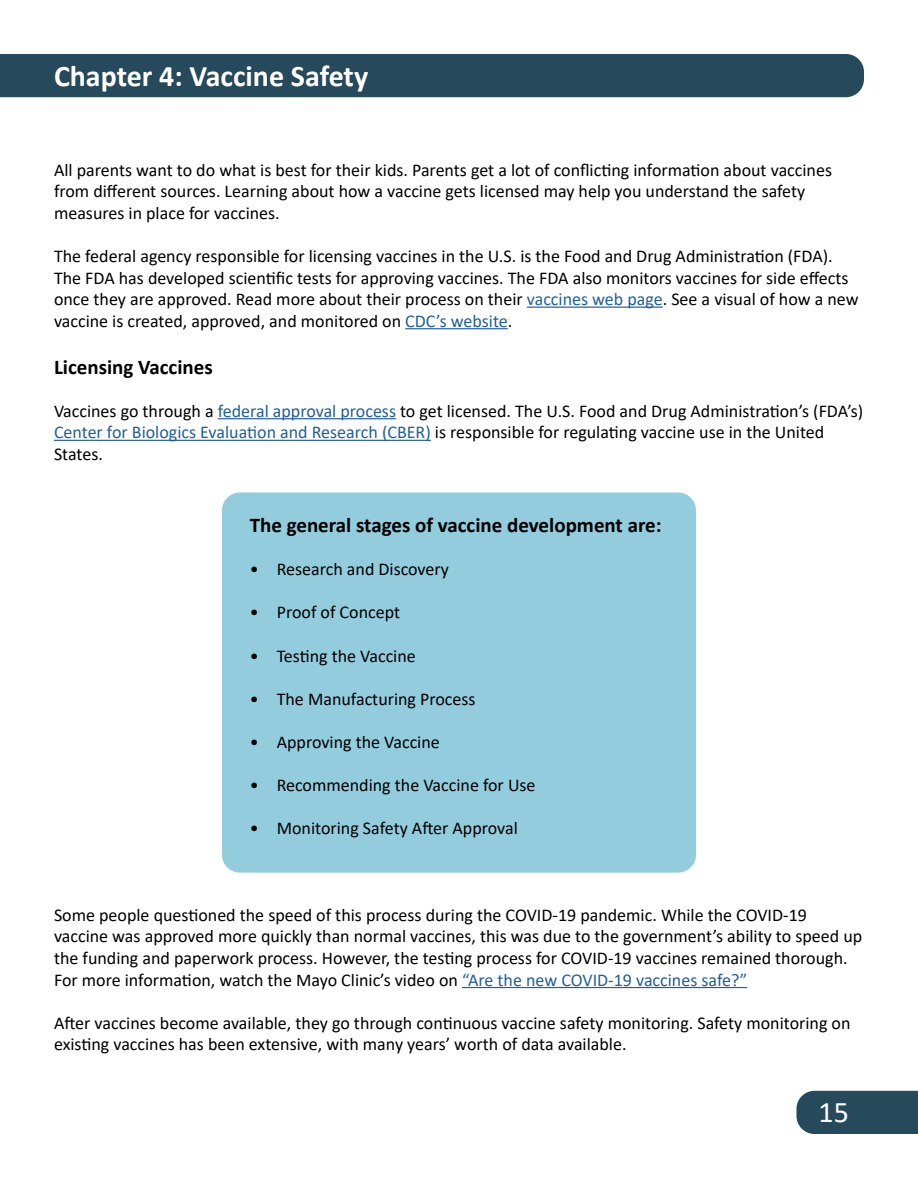
<style>
.page{position:relative;width:918px;height:1188px;background:#fff}
.page>*{position:absolute;margin:0;border:0;box-sizing:border-box;transform-origin:0 0}
.t1{font:700 30px "Calibri";color:#fff}
.t2{font:30px "Calibri";color:#fff}
.t3{font:700 21px "Calibri";color:#000}
.t4{font:18px/21.6px "Calibri";color:#000}
.s1{color:#215e9e}
</style>
<div class="page">
<div style="left:0;top:54px;width:864px;height:43px;background:#26495b"></div>
<div style="left:222px;top:492px;width:474px;height:381px;background:#92ccdd;border-radius:18px"></div>
<hr style="left:527px;top:307px;width:136px;height:1px;background:#215e9e">
<hr style="left:405px;top:328px;width:103px;height:1px;background:#215e9e">
<hr style="left:218px;top:418px;width:178px;height:1px;background:#215e9e">
<hr style="left:54px;top:440px;width:377px;height:1px;background:#215e9e">
<hr style="left:462px;top:987px;width:285px;height:1px;background:#215e9e">
<div style="left:796px;top:1091px;width:122px;height:43px;background:#26495b"></div>
<h1 class="t1" style="left:54px;top:55px;width:316px">Chapter 4: Vaccine Safety</h1>
<p class="t4" style="left:54px;top:158px;width:780px">All parents want to do what is best for their kids. Parents get a lot of conflicting information about vaccines from different sources. Learning about how a vaccine gets licensed may help you understand the safety measures in place for vaccines.</p>
<p class="t4" style="left:54px;top:245px;width:806px">The federal agency responsible for licensing vaccines in the U.S. is the Food and Drug Administration (FDA).<br>The FDA has developed scientific tests for approving vaccines. The FDA also monitors vaccines for side effects once they are approved. Read more about their process on their <span class="s1">vaccines web page</span>. See a visual of how a new vaccine is created, approved, and monitored on <span class="s1">CDC’s website</span>.</p>
<p class="t3" style="left:54px;top:352px;width:160px">Licensing Vaccines</p>
<p class="t4" style="left:54px;top:399px;width:811px">Vaccines go through a <span class="s1">federal approval process</span> to get licensed. The U.S. Food and Drug Administration’s (FDA’s)<br><span class="s1">Center for Biologics Evaluation and Research (CBER)</span> is responsible for regulating vaccine use in the United<br>States.</p>
<p class="t3" style="left:250px;top:510px;width:413px">The general stages of vaccine development are:</p>
<p class="t4" style="left:250px;top:558px;width:201px">• Research and Discovery</p>
<p class="t4" style="left:250px;top:601px;width:152px">• Proof of Concept</p>
<p class="t4" style="left:250px;top:644px;width:168px">• Testing the Vaccine</p>
<p class="t4" style="left:250px;top:687px;width:227px">• The Manufacturing Process</p>
<p class="t4" style="left:250px;top:731px;width:192px">• Approving the Vaccine</p>
<p class="t4" style="left:250px;top:774px;width:287px">• Recommending the Vaccine for Use</p>
<p class="t4" style="left:250px;top:817px;width:270px">• Monitoring Safety After Approval</p>
<p class="t4" style="left:54px;top:903px;width:810px">Some people questioned the speed of this process during the COVID-19 pandemic. While the COVID-19 vaccine was approved more quickly than normal vaccines, this was due to the government’s ability to speed up the funding and paperwork process. However, the testing process for COVID-19 vaccines remained thorough.<br>For more information, watch the Mayo Clinic’s video on <span class="s1">“Are the new COVID-19 vaccines safe?”</span></p>
<p class="t4" style="left:54px;top:1011px;width:798px">After vaccines become available, they go through continuous vaccine safety monitoring. Safety monitoring on existing vaccines has been extensive, with many years’ worth of data available.</p>
<h1 class="t2" style="left:819px;top:1091px;width:32px">15</h1>
</div>
